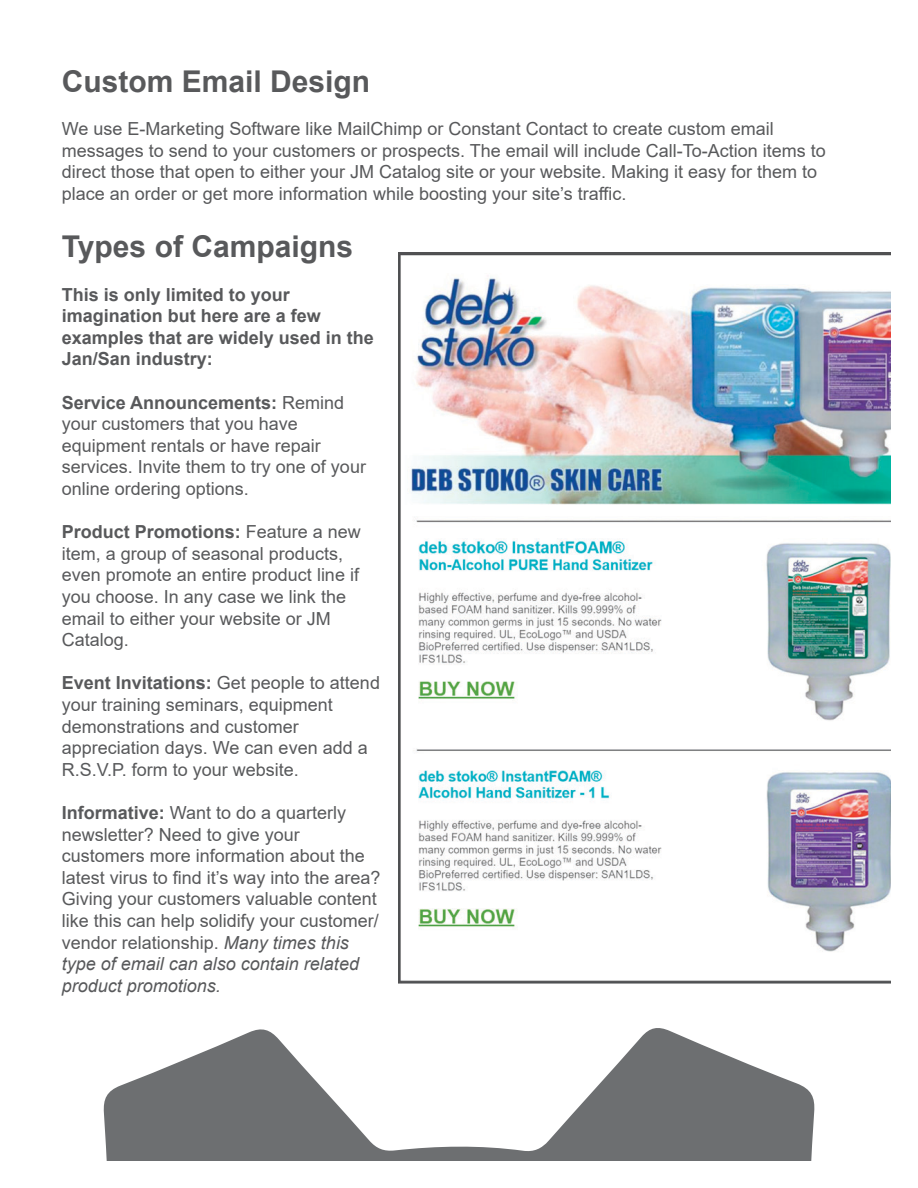
<style>
.page{position:relative;width:918px;height:1188px;background:#fff}
.page>*{position:absolute;margin:0;border:0;box-sizing:border-box;transform-origin:0 0}
.t1{font:700 30px "Arial";color:#58595b}
.t2{font:18px/21.6px "Arial";color:#58595b}
.t3{font:700 18px/21.6px "Arial";color:#58595b}
.s1{font-weight:700}
.s2{font-style:italic}
</style>
<div class="page">
<img style="left:398px;top:253px;width:493px;height:731px">
<svg style="left:103px;top:1028px;width:712px;height:133px;fill:#6d6f71"></svg>
<p class="t1" style="left:62px;top:60px;width:310px">Custom Email Design</p>
<p class="t2" style="left:62px;top:118px;width:765px">We use E-Marketing Software like MailChimp or Constant Contact to create custom email messages to send to your customers or prospects. The email will include Call-To-Action items to direct those that open to either your JM Catalog site or your website. Making it easy for them to place an order or get more information while boosting your site’s traffic.</p>
<p class="t1" style="left:62px;top:226px;width:293px">Types of Campaigns</p>
<p class="t3" style="left:62px;top:284px;width:314px">This is only limited to your imagination but here are a few examples that are widely used in the<br>Jan/San industry:</p>
<p class="t2" style="left:62px;top:391px;width:306px"><span class="s1">Service Announcements:</span> Remind your customers that you have equipment rentals or have repair services. Invite them to try one of your online ordering options.</p>
<p class="t2" style="left:62px;top:521px;width:301px"><span class="s1">Product Promotions:</span> Feature a new item, a group of seasonal products, even promote an entire product line if you choose. In any case we link the email to either your website or JM<br>Catalog.</p>
<p class="t2" style="left:62px;top:672px;width:320px"><span class="s1">Event Invitations:</span> Get people to attend your training seminars, equipment demonstrations and customer appreciation days. We can even add a R.S.V.P. form to your website.</p>
<p class="t2" style="left:62px;top:802px;width:320px"><span class="s1">Informative:</span> Want to do a quarterly newsletter? Need to give your customers more information about the latest virus to find it’s way into the area?<br>Giving your customers valuable content like this can help solidify your customer/ vendor relationship. <span class="s2">Many times this type of email can also contain related product promotions.</span></p>
</div>
